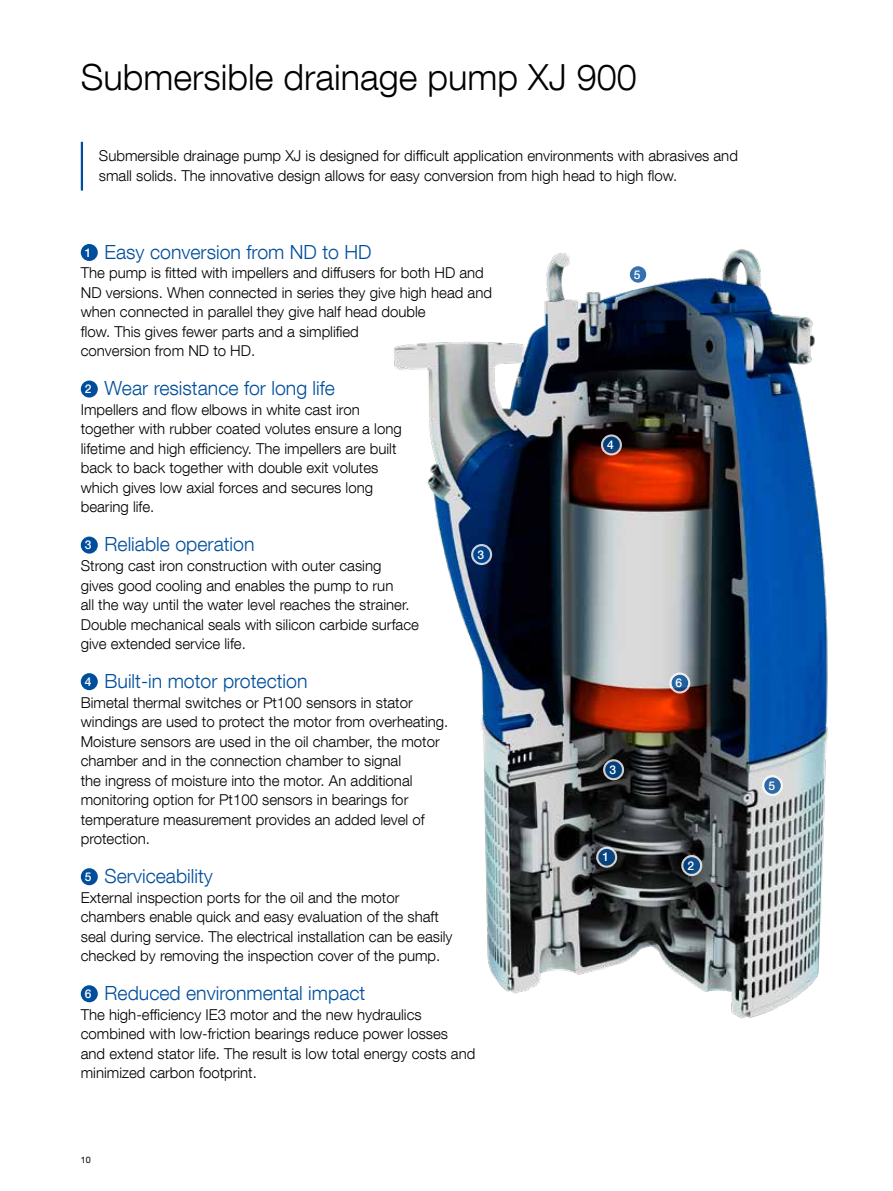
<style>
.page{position:relative;width:893px;height:1191px;background:#fff}
.page>*{position:absolute;margin:0;border:0;box-sizing:border-box;transform-origin:0 0}
.t1{font:300 36px "Helvetica Neue LT Com";color:#000}
.t2{font:300 19.5px "Helvetica Neue LT Com";color:#004e9b}
.t3{font:300 15px/19.5px "Helvetica Neue LT Com";color:#000}
.t4{font:500 12px "Helvetica Neue LT Com";color:#fff}
.t5{font:9px "Helvetica Neue LT Com";color:#000}
.s1{font-weight:500;font-size:12px;color:#fff}
</style>
<div class="page">
<hr style="left:81px;top:142px;width:2px;height:48px;background:#004e9b">
<div style="left:81px;top:244px;width:17px;height:17px;background:#004e9b;border-radius:50%"></div>
<div style="left:81px;top:380px;width:17px;height:17px;background:#004e9b;border-radius:50%"></div>
<div style="left:81px;top:536px;width:17px;height:17px;background:#004e9b;border-radius:50%"></div>
<div style="left:81px;top:673px;width:17px;height:17px;background:#004e9b;border-radius:50%"></div>
<div style="left:81px;top:868px;width:17px;height:17px;background:#004e9b;border-radius:50%"></div>
<div style="left:81px;top:985px;width:17px;height:17px;background:#004e9b;border-radius:50%"></div>
<img style="left:393px;top:249px;width:435px;height:770px">
<div style="left:598px;top:849px;width:17px;height:16px;background:#064483;border-radius:50%"></div>
<div style="left:596px;top:846px;width:21px;height:21px;border:2px solid #fff;border-radius:50%"></div>
<svg style="left:473px;top:546px;width:17px;height:17px"></svg>
<div style="left:471px;top:544px;width:21px;height:21px;border:2px solid #fff;border-radius:50%"></div>
<svg style="left:683px;top:857px;width:17px;height:17px"></svg>
<div style="left:681px;top:855px;width:21px;height:21px;border:2px solid #fff;border-radius:50%"></div>
<div style="left:630px;top:266px;width:16px;height:17px;background:#3371af;border-radius:50%"></div>
<div style="left:628px;top:264px;width:21px;height:21px;border:2px solid #fff;border-radius:50%"></div>
<svg style="left:603px;top:436px;width:17px;height:17px"></svg>
<div style="left:601px;top:434px;width:21px;height:21px;border:2px solid #fff;border-radius:50%"></div>
<svg style="left:671px;top:674px;width:17px;height:17px"></svg>
<div style="left:669px;top:672px;width:21px;height:21px;border:2px solid #fff;border-radius:50%"></div>
<svg style="left:605px;top:761px;width:17px;height:17px"></svg>
<div style="left:603px;top:759px;width:21px;height:21px;border:2px solid #fff;border-radius:50%"></div>
<svg style="left:764px;top:777px;width:17px;height:17px"></svg>
<div style="left:762px;top:775px;width:21px;height:21px;border:2px solid #fff;border-radius:50%"></div>
<h1 class="t1" style="left:81px;top:55px;width:558px">Submersible drainage pump XJ 900</h1>
<p class="t3" style="left:99px;top:146px;width:640px">Submersible drainage pump XJ is designed for difficult application environments with abrasives and small solids. The innovative design allows for easy conversion from high head to high flow.</p>
<h2 class="t2" style="left:85px;top:240px;width:288px"><span class="s1">1</span> Easy conversion from ND to HD</h2>
<p class="t3" style="left:81px;top:263px;width:413px">The pump is fitted with impellers and diffusers for both HD and ND versions. When connected in series they give high head and when connected in parallel they give half head double<br>flow. This gives fewer parts and a simplified<br>conversion from ND to HD.</p>
<h2 class="t2" style="left:85px;top:376px;width:252px"><span class="s1">2</span> Wear resistance for long life</h2>
<p class="t3" style="left:81px;top:399px;width:322px">Impellers and flow elbows in white cast iron together with rubber coated volutes ensure a long lifetime and high efficiency. The impellers are built back to back together with double exit volutes which gives low axial forces and secures long bearing life.</p>
<h2 class="t2" style="left:85px;top:532px;width:171px"><span class="s1">3</span> Reliable operation</h2>
<p class="t3" style="left:81px;top:555px;width:340px">Strong cast iron construction with outer casing<br>gives good cooling and enables the pump to run<br>all the way until the water level reaches the strainer.<br>Double mechanical seals with silicon carbide surface give extended service life.</p>
<h2 class="t2" style="left:85px;top:669px;width:224px"><span class="s1">4</span> Built-in motor protection</h2>
<p class="t3" style="left:81px;top:692px;width:369px">Bimetal thermal switches or Pt100 sensors in stator windings are used to protect the motor from overheating.<br>Moisture sensors are used in the oil chamber, the motor chamber and in the connection chamber to signal<br>the ingress of moisture into the motor. An additional monitoring option for Pt100 sensors in bearings for temperature measurement provides an added level of protection.</p>
<h2 class="t2" style="left:85px;top:864px;width:129px"><span class="s1">5</span> Serviceability</h2>
<p class="t3" style="left:81px;top:887px;width:373px">External inspection ports for the oil and the motor chambers enable quick and easy evaluation of the shaft seal during service. The electrical installation can be easily checked by removing the inspection cover of the pump.</p>
<h2 class="t2" style="left:85px;top:981px;width:282px"><span class="s1">6</span> Reduced environmental impact</h2>
<p class="t3" style="left:81px;top:1004px;width:396px">The high-efficiency IE3 motor and the new hydraulics combined with low-friction bearings reduce power losses and extend stator life. The result is low total energy costs and minimized carbon footprint.</p>
<p class="t4" style="left:477px;top:547px;width:8px">3</p>
<p class="t5" style="left:81px;top:1154px;width:12px">10</p>
<p class="t4" style="left:634px;top:267px;width:8px">5</p>
<p class="t4" style="left:607px;top:438px;width:8px">4</p>
<p class="t4" style="left:609px;top:762px;width:8px">3</p>
<p class="t4" style="left:602px;top:850px;width:8px">1</p>
<p class="t4" style="left:676px;top:676px;width:8px">6</p>
<p class="t4" style="left:688px;top:858px;width:8px">2</p>
<p class="t4" style="left:768px;top:778px;width:8px">5</p>
</div>
